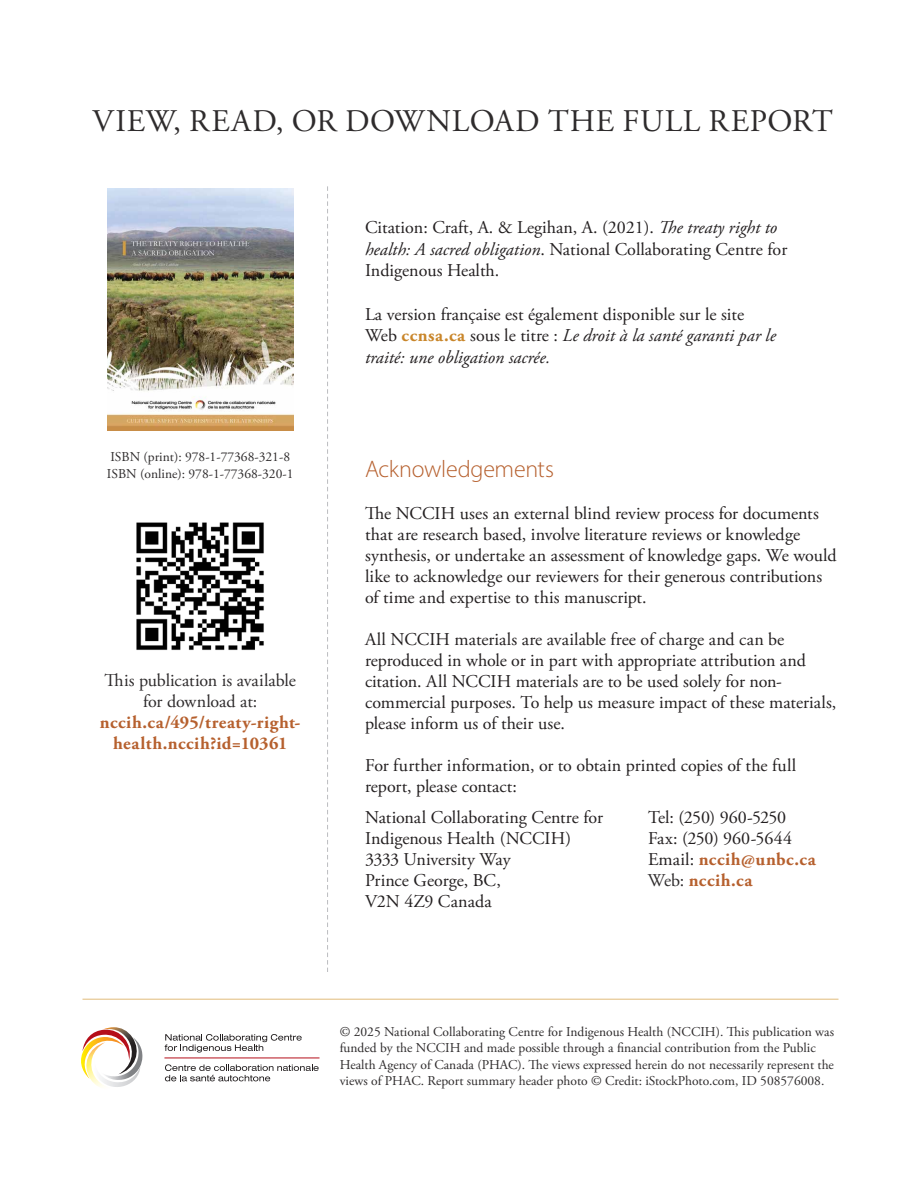
<style>
.page{position:relative;width:918px;height:1188px;background:#fff}
.page>*{position:absolute;margin:0;border:0;box-sizing:border-box;transform-origin:0 0}
.t1{font:31.5px "Adobe Garamond Pro";letter-spacing:.02em;color:#2e2b2c}
.t2{font:300 24px "Myriad Pro";letter-spacing:-.01em;color:#b6602e}
.t3{font:18px/21px "Adobe Garamond Pro";color:#231f20}
.t4{font:700 18px/21px "Adobe Garamond Pro";letter-spacing:.03em;color:#b6602e;text-align:center}
.t5{font:18px/21px "Adobe Garamond Pro";letter-spacing:-.005em;color:#2e2b2c;text-align:center}
.t6{font:13.5px/16.5px "Adobe Garamond Pro";color:#2e2b2c}
.s1{font-style:italic}
.s2{font-weight:700;color:#c9862a}
.s3{font-weight:700;color:#b6602e}
.s4{color:#2e2b2c}
</style>
<div class="page">
<svg style="left:165px;top:1064px;width:154px;height:17px"></svg>
<hr style="left:164px;top:1058px;width:156px;height:1px;background:#b50e1a">
<svg style="left:165px;top:1034px;width:137px;height:19px"></svg>
<svg style="left:81px;top:1027px;width:62px;height:60px"></svg>
<hr style="left:82px;top:999px;width:756px;height:1px;background:#e2bb7b">
<svg style="left:327px;top:186px;width:1px;height:786px"></svg>
<img style="left:107px;top:188px;width:186px;height:242px">
<img style="left:136px;top:522px;width:128px;height:128px">
<h1 class="t1" style="left:93px;top:102px;width:742px">VIEW, READ, OR DOWNLOAD THE FULL REPORT</h1>
<p class="t6" style="left:107px;top:449px;width:188px">ISBN (print): 978-1-77368-321-8<br>ISBN (online): 978-1-77368-320-1</p>
<p class="t5" style="left:105px;top:671px;width:193px">This publication is available for download at:</p>
<p class="t4" style="left:100px;top:712px;width:202px">nccih.ca/495/treaty-right&shy;health.nccih?id=10361</p>
<p class="t3" style="left:365px;top:217px;width:424px;line-height:21.6px">Citation: Craft, A. &amp; Legihan, A. (2021). <span class="s1">The treaty right to health: A sacred obligation</span>. National Collaborating Centre for<br>Indigenous Health.</p>
<p class="t3" style="left:365px;top:304px;width:412px;line-height:21.6px">La version française est également disponible sur le site<br>Web <span class="s2">ccnsa.ca</span> sous le titre : <span class="s1">Le droit à la santé garanti par le traité: une obligation sacrée.</span></p>
<h2 class="t2" style="left:365px;top:455px;width:190px">Acknowledgements</h2>
<p class="t3" style="left:365px;top:503px;width:473px">The NCCIH uses an external blind review process for documents that are research based, involve literature reviews or knowledge synthesis, or undertake an assessment of knowledge gaps. We would like to acknowledge our reviewers for their generous contributions of time and expertise to this manuscript.</p>
<p class="t3" style="left:365px;top:629px;width:473px">All NCCIH materials are available free of charge and can be reproduced in whole or in part with appropriate attribution and citation. All NCCIH materials are to be used solely for non&shy;commercial purposes. To help us measure impact of these materials, please inform us of their use.</p>
<p class="t3" style="left:365px;top:755px;width:433px">For further information, or to obtain printed copies of the full report, please contact:</p>
<p class="t3" style="left:365px;top:807px;width:239px">National Collaborating Centre for<br>Indigenous Health (NCCIH)<br>3333 University Way<br>Prince George, BC,<br>V2N 4Z9 Canada</p>
<p class="t3" style="left:648px;top:807px;width:169px">Tel: (250) 960-5250<br>Fax: (250) 960-5644<br>Email: <span class="s3">nccih@unbc.ca<br></span><span class="s4">Web:</span> <span class="s3">nccih.ca</span></p>
<p class="t6" style="left:340px;top:1024px;width:496px">© 2025 National Collaborating Centre for Indigenous Health (NCCIH). This publication was funded by the NCCIH and made possible through a financial contribution from the Public Health Agency of Canada (PHAC). The views expressed herein do not necessarily represent the views of PHAC. Report summary header photo © Credit: iStockPhoto.com, ID 508576008.</p>
</div>
